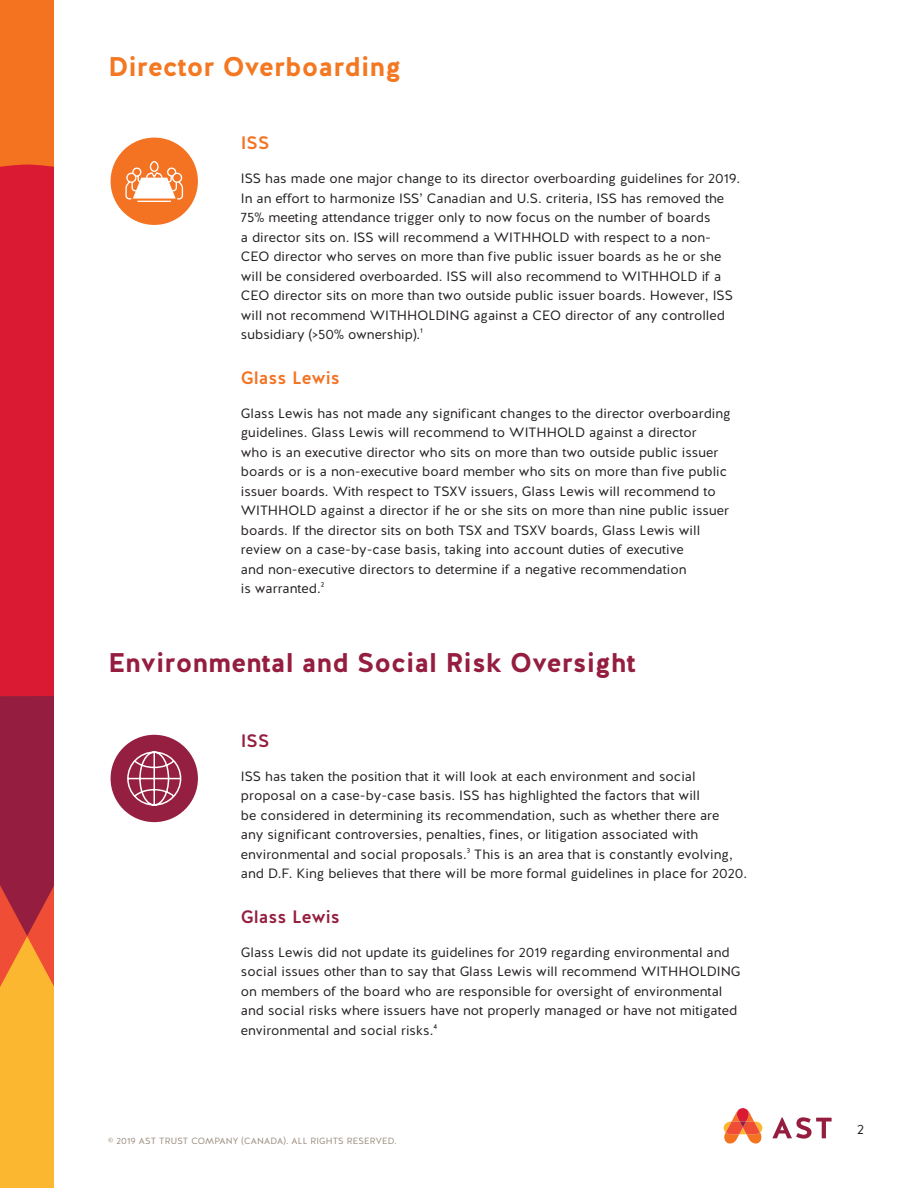
<style>
.page{position:relative;width:918px;height:1188px;background:#fff}
.page>*{position:absolute;margin:0;border:0;box-sizing:border-box;transform-origin:0 0}
.t1{font:700 27px "Halis GR";color:#951d3f}
.t2{font:700 27px "Halis GR";color:#f47721}
.Subhead{font:500 18px "Halis GR";color:#f47323}
.Subhead-2{font:500 18px "Halis GR";color:#951f40}
.BODY_COPY{font:13.5px/19.5px "Halis GR";color:#231f20}
.t3{font:13.5px "Halis GR S Book";color:#231f20}
.t4{font:9px "Halis GR";letter-spacing:.02em;color:#998b7d}
</style>
<div class="page">
<div style="left:0;top:0;width:54px;height:1188px;background:#f47321"></div>
<svg style="left:0;top:165px;width:54px;height:1023px;background:#d43f34"></svg>
<svg style="left:772px;top:1117px;width:60px;height:22px"></svg>
<svg style="left:723px;top:1108px;width:39px;height:36px"></svg>
<div style="left:109px;top:733px;width:90px;height:90px;background:#951f40;border-radius:50%"></div>
<div style="left:108px;top:732px;width:93px;height:93px;border:3px solid #fff;border-radius:50%"></div>
<svg style="left:127px;top:751px;width:55px;height:55px"></svg>
<div style="left:109px;top:136px;width:90px;height:90px;background:#f47323;border-radius:50%"></div>
<div style="left:108px;top:135px;width:93px;height:93px;border:3px solid #fff;border-radius:50%"></div>
<svg style="left:125px;top:161px;width:59px;height:41px"></svg>
<p class="t2" style="left:108px;top:49px;width:295px">Director Overboarding</p>
<p class="Subhead" style="left:241px;top:131px;width:30px">ISS</p>
<p class="BODY_COPY" style="left:241px;top:169px;width:501px">ISS has made one major change to its director overboarding guidelines for 2019.<br>In an effort to harmonize ISS’ Canadian and U.S. criteria, ISS has removed the 75% meeting attendance trigger only to now focus on the number of boards<br>a director sits on. ISS will recommend a WITHHOLD with respect to a non-CEO director who serves on more than five public issuer boards as he or she will be considered overboarded. ISS will also recommend to WITHHOLD if a CEO director sits on more than two outside public issuer boards. However, ISS will not recommend WITHHOLDING against a CEO director of any controlled subsidiary (&gt;50% ownership).¹</p>
<p class="Subhead" style="left:241px;top:366px;width:101px">Glass Lewis</p>
<p class="BODY_COPY" style="left:241px;top:404px;width:491px">Glass Lewis has not made any significant changes to the director overboarding guidelines. Glass Lewis will recommend to WITHHOLD against a director<br>who is an executive director who sits on more than two outside public issuer boards or is a non-executive board member who sits on more than five public issuer boards. With respect to TSXV issuers, Glass Lewis will recommend to WITHHOLD against a director if he or she sits on more than nine public issuer boards. If the director sits on both TSX and TSXV boards, Glass Lewis will review on a case-by-case basis, taking into account duties of executive<br>and non-executive directors to determine if a negative recommendation<br>is warranted.²</p>
<p class="t1" style="left:108px;top:645px;width:529px">Environmental and Social Risk Oversight</p>
<p class="Subhead-2" style="left:241px;top:729px;width:30px">ISS</p>
<p class="BODY_COPY" style="left:241px;top:767px;width:508px">ISS has taken the position that it will look at each environment and social proposal on a case-by-case basis. ISS has highlighted the factors that will<br>be considered in determining its recommendation, such as whether there are<br>any significant controversies, penalties, fines, or litigation associated with environmental and social proposals.³ This is an area that is constantly evolving, and D.F. King believes that there will be more formal guidelines in place for 2020.</p>
<p class="Subhead-2" style="left:241px;top:905px;width:101px">Glass Lewis</p>
<p class="BODY_COPY" style="left:241px;top:942px;width:501px">Glass Lewis did not update its guidelines for 2019 regarding environmental and social issues other than to say that Glass Lewis will recommend WITHHOLDING on members of the board who are responsible for oversight of environmental and social risks where issuers have not properly managed or have not mitigated environmental and social risks.⁴</p>
<p class="t4" style="left:108px;top:1135px;width:290px">© 2019 AST TRUST COMPANY (CANADA). ALL RIGHTS RESERVED.</p>
<p class="t3" style="left:857px;top:1120px;width:8px">2</p>
</div>
